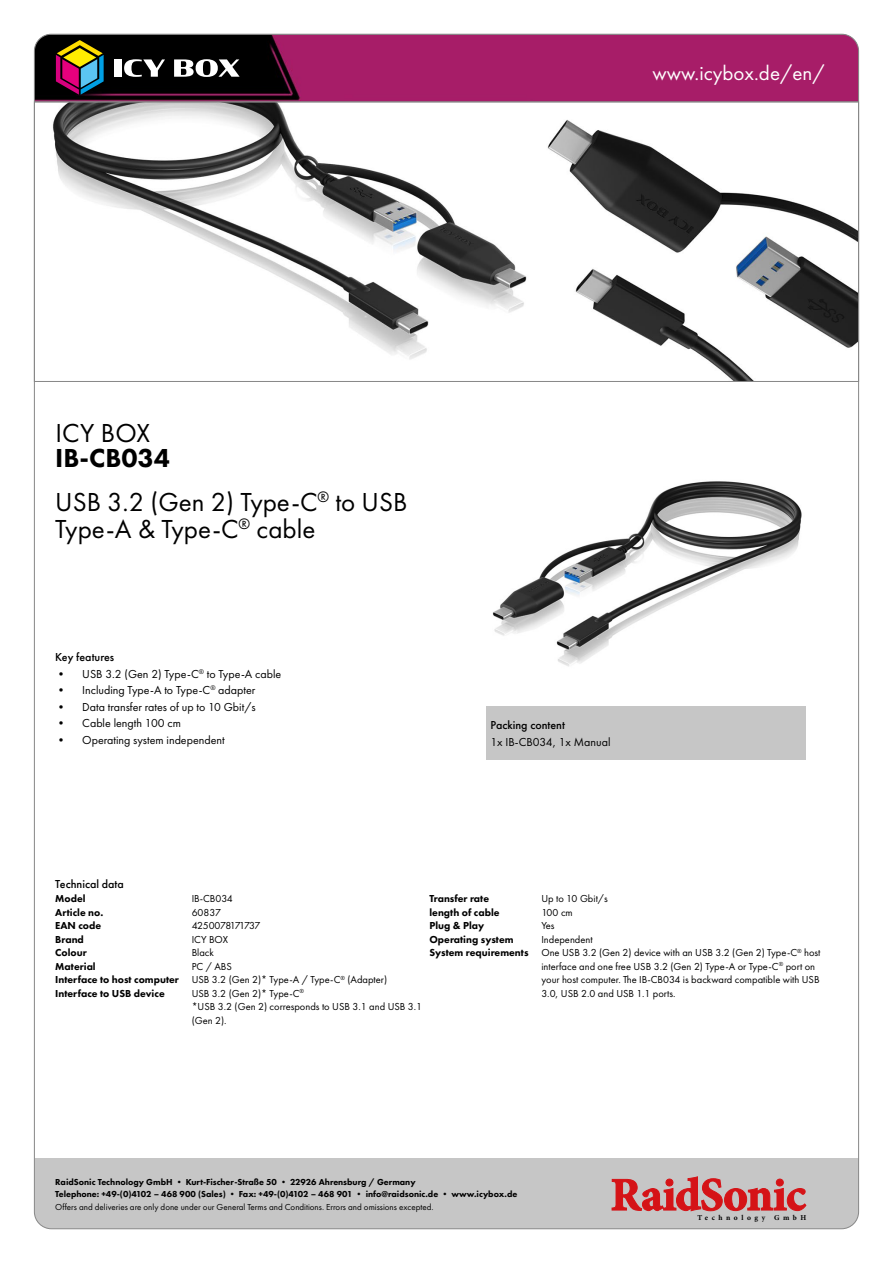
<style>
.page{position:relative;width:893px;height:1263px;background:#fff}
.page>*{position:absolute;margin:0;border:0;box-sizing:border-box;transform-origin:0 0}
.t1{font:27px/27px "Futura PT";color:#000}
.t2{font:800 27px "Futura PT";color:#000}
.t3{font:21px "Futura PT";color:#fff}
.t4{font:12px "Futura PT";color:#000}
.t5{font:500 12px "Futura PT";color:#000}
.t6{font:10.5px/13.5px "Futura PT";color:#000}
.t7{font:800 10.5px/13.5px "Futura PT";color:#000}
.t8{font:800 9px/12px "Futura PT";color:#000}
.t9{font:9px "Futura PT";color:#000}
.t10{font:700 7.5px "Minion Pro";letter-spacing:.47em;color:#000}
</style>
<div class="page">
<svg style="left:36px;top:102px;width:821px;height:280px"></svg>
<img style="left:492px;top:481px;width:310px;height:186px">
<div style="left:34px;top:1159px;width:825px;height:70px;background:#c6c6c6"></div>
<svg style="left:612px;top:1176px;width:194px;height:35px"></svg>
<svg style="left:34px;top:34px;width:825px;height:68px;background:#821a53"></svg>
<div style="left:486px;top:706px;width:320px;height:54px;background:#c6c6c6"></div>
<div style="left:115px;top:59px;width:7px;height:18px;background:#fff"></div>
<svg style="left:124px;top:59px;width:41px;height:18px"></svg>
<svg style="left:174px;top:59px;width:66px;height:18px"></svg>
<svg style="left:56px;top:40px;width:48px;height:55px;background:#6a5248"></svg>
<h2 class="t3" style="left:652px;top:60px;width:174px">www.icybox.de/en/</h2>
<h1 class="t1" style="left:55px;top:419px;width:96px">ICY BOX</h1>
<h1 class="t2" style="left:55px;top:441px;width:116px">IB-CB034</h1>
<h1 class="t1" style="left:55px;top:488px;width:354px">USB 3.2 (Gen 2) Type-C<sup>®</sup> to USB<br>Type-A &amp; Type-C<sup>®</sup> cable</h1>
<p class="t5" style="left:55px;top:650px;width:60px">Key features</p>
<p class="t4" style="left:55px;top:667px;width:228px">• USB 3.2 (Gen 2) Type-C<sup>®</sup> to Type-A cable</p>
<p class="t4" style="left:55px;top:683px;width:202px">• Including Type-A to Type-C<sup>®</sup> adapter</p>
<p class="t4" style="left:55px;top:700px;width:202px">• Data transfer rates of up to 10 Gbit/s</p>
<p class="t4" style="left:55px;top:716px;width:127px">• Cable length 100 cm</p>
<p class="t4" style="left:55px;top:733px;width:171px">• Operating system independent</p>
<p class="t5" style="left:55px;top:876px;width:70px">Technical data</p>
<p class="t5" style="left:490px;top:718px;width:76px">Packing content</p>
<p class="t4" style="left:490px;top:734px;width:122px">1x IB-CB034, 1x Manual</p>
<p class="t7" style="left:55px;top:892px;width:125px">Model<br>Article no.<br>EAN code<br>Brand<br>Colour<br>Material<br>Interface to host computer<br>Interface to USB device</p>
<p class="t6" style="left:192px;top:892px;width:232px">IB-CB034<br>60837<br>4250078171737<br>ICY BOX<br>Black<br>PC / ABS<br>USB 3.2 (Gen 2)* Type-A / Type-C<sup>®</sup> (Adapter)<br>USB 3.2 (Gen 2)* Type-C<sup>®<br></sup>*USB 3.2 (Gen 2) corresponds to USB 3.1 and USB 3.1 (Gen 2).</p>
<p class="t6" style="left:541px;top:892px;width:281px">Up to 10 Gbit/s<br>100 cm<br>Yes<br>Independent<br>One USB 3.2 (Gen 2) device with an USB 3.2 (Gen 2) Type-C<sup>®</sup> host interface and one free USB 3.2 (Gen 2) Type-A or Type-C<sup>®</sup> port on your host computer. The IB-CB034 is backward compatible with USB<br>3.0, USB 2.0 and USB 1.1 ports.</p>
<p class="t7" style="left:429px;top:892px;width:101px">Transfer rate<br>length of cable<br>Plug &amp; Play<br>Operating system<br>System requirements</p>
<p class="t8" style="left:55px;top:1175px;width:464px">RaidSonic Technology GmbH • Kurt-Fischer-Straße 50 • 22926 Ahrensburg / Germany<br>Telephone: +49-(0)4102 – 468 900 (Sales) • Fax: +49-(0)4102 – 468 901 • info@raidsonic.de • www.icybox.de</p>
<p class="t9" style="left:55px;top:1202px;width:380px">Offers and deliveries are only done under our General Terms and Conditions. Errors and omissions excepted.</p>
<p class="t10" style="left:697px;top:1212px;width:110px">Technology GmbH</p>
</div>
